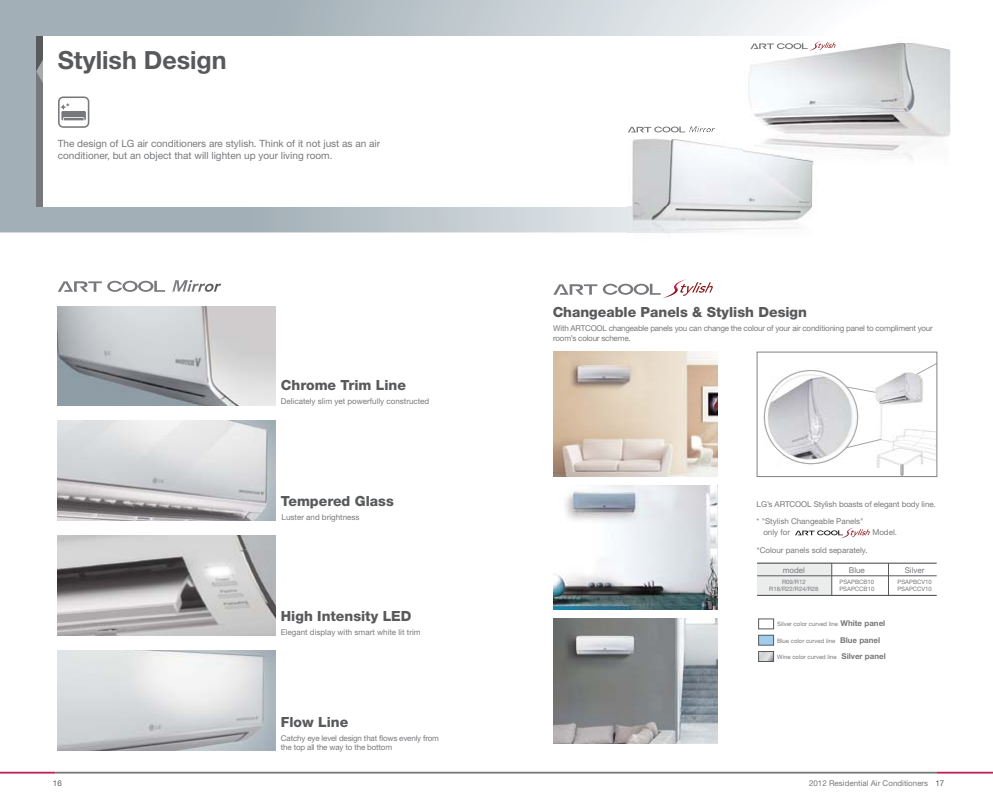
<style>
.page{position:relative;width:993px;height:808px;background:#fff}
.page>*{position:absolute;margin:0;border:0;box-sizing:border-box;transform-origin:0 0}
.t1{font:700 25px "Helvetica Neue LT Std";color:#58595b}
.t2{font:800 14px "Helvetica Neue LT Std";color:#58595b}
.t3{font:10px/12px "Helvetica Neue LT Std";color:#77787b}
.t4{font:8px/17.5px "Helvetica Neue LT Std";color:#77787b}
.t5{font:8px/10px "Helvetica Neue LT Std";letter-spacing:-.025em;color:#77787b}
.t6{font:8px/9px "Helvetica Neue LT Std";letter-spacing:-.02em;color:#77787b}
.t7{font:8px "Helvetica Neue LT Std";color:#58595b}
.t8{font:6px/7.2px "Helvetica Neue LT Std";color:#77787b}
.s1{font-weight:700;font-size:8px}
.s2{color:#58595b}
</style>
<div class="page">
<hr style="left:0;top:772px;width:56px;height:1px;background:#c41e55">
<hr style="left:56px;top:772px;width:881px;height:1px;background:#77787b">
<hr style="left:937px;top:772px;width:55px;height:1px;background:#c41e55">
<svg style="left:0;top:0;width:824px;height:232px;background:#b9c3c8"></svg>
<div style="left:36px;top:36px;width:956px;height:170px;background:#fff"></div>
<svg style="left:36px;top:36px;width:7px;height:170px"></svg>
<img style="left:553px;top:352px;width:164px;height:125px">
<img style="left:553px;top:485px;width:164px;height:125px">
<img style="left:553px;top:618px;width:164px;height:125px">
<div style="left:758px;top:635px;width:15px;height:10px;background:#a0cced"></div>
<div style="left:758px;top:635px;width:15px;height:10px;border:1px solid #58595b"></div>
<svg style="left:760px;top:653px;width:11px;height:7px"></svg>
<div style="left:758px;top:651px;width:15px;height:11px;border:1px solid #58595b"></div>
<div style="left:756px;top:563px;width:75px;height:32px;background:#ebecec"></div>
<hr style="left:756px;top:563px;width:180px;height:1px;background:#58595b">
<hr style="left:756px;top:576px;width:180px;height:1px;background:#58595b">
<hr style="left:756px;top:595px;width:180px;height:1px;background:#58595b">
<hr style="left:831px;top:563px;width:1px;height:32px;background:#58595b">
<hr style="left:888px;top:563px;width:1px;height:32px;background:#58595b">
<svg style="left:795px;top:527px;width:74px;height:12px"></svg>
<svg style="left:553px;top:279px;width:159px;height:19px"></svg>
<svg style="left:58px;top:281px;width:107px;height:11px"></svg>
<svg style="left:172px;top:280px;width:49px;height:12px"></svg>
<img style="left:743px;top:35px;width:208px;height:125px">
<svg style="left:750px;top:41px;width:85px;height:10px"></svg>
<svg style="left:628px;top:126px;width:86px;height:6px"></svg>
<img style="left:627px;top:139px;width:191px;height:94px">
<img style="left:743px;top:133px;width:75px;height:32px">
<img style="left:58px;top:651px;width:217px;height:99px">
<img style="left:58px;top:306px;width:217px;height:99px">
<img style="left:58px;top:536px;width:217px;height:99px">
<img style="left:58px;top:421px;width:217px;height:99px">
<svg style="left:58px;top:96px;width:31px;height:32px"></svg>
<img style="left:763px;top:370px;width:171px;height:98px">
<svg style="left:913px;top:364px;width:21px;height:11px"></svg>
<svg style="left:763px;top:446px;width:19px;height:22px"></svg>
<svg style="left:845px;top:439px;width:36px;height:9px"></svg>
<svg style="left:846px;top:387px;width:29px;height:7px"></svg>
<svg style="left:898px;top:464px;width:7px;height:11px"></svg>
<div style="left:756px;top:352px;width:180px;height:125px;border:1px solid #808284"></div>
<h1 class="t1" style="left:58px;top:51px;width:170px">Stylish Design</h1>
<p class="t3" style="left:58px;top:139px;width:323px">The design of LG air conditioners are stylish. Think of it not just as an air conditioner, but an object that will lighten up your living room.</p>
<h2 class="t2" style="left:281px;top:380px;width:126px">Chrome Trim Line</h2>
<p class="t4" style="left:281px;top:393px;width:150px">Delicately slim yet powerfully constructed</p>
<h2 class="t2" style="left:281px;top:496px;width:114px">Tempered Glass</h2>
<p class="t4" style="left:281px;top:509px;width:79px">Luster and brightness</p>
<h2 class="t2" style="left:281px;top:611px;width:132px">High Intensity LED</h2>
<p class="t4" style="left:281px;top:625px;width:141px">Elegant display with smart white lit trim</p>
<h2 class="t2" style="left:281px;top:717px;width:69px">Flow Line</h2>
<p class="t6" style="left:281px;top:734px;width:159px">Catchy eye level design that flows evenly from the top all the way to the bottom</p>
<h2 class="t2" style="left:552px;top:307px;width:256px">Changeable Panels &amp; Stylish Design</h2>
<p class="t5" style="left:553px;top:324px;width:381px">With ARTCOOL changeable panels you can change the colour of your air conditioning panel to compliment your room’s colour scheme.</p>
<p class="t4" style="left:756px;top:496px;width:181px">LG’s ARTCOOL Stylish boasts of elegant body line. * "Stylish Changeable Panels"</p>
<p class="t4" style="left:763px;top:525px;width:28px">only for</p>
<p class="t4" style="left:872px;top:525px;width:26px">Model.</p>
<p class="t4" style="left:756px;top:542px;width:112px">*Colour panels sold separately.</p>
<p class="t4" style="left:782px;top:562px;width:24px">model</p>
<p class="t8" style="left:769px;top:579px;width:51px;text-align:center">R09/R12<br>R18/R22/R24/R28</p>
<p class="t8" style="left:839px;top:579px;width:36px">PSAPBCB10<br>PSAPCCB10</p>
<p class="t8" style="left:897px;top:579px;width:36px">PSAPBCV10<br>PSAPCCV10</p>
<p class="t4" style="left:848px;top:562px;width:17px">Blue</p>
<p class="t4" style="left:904px;top:562px;width:21px">Silver</p>
<p class="t8" style="left:777px;top:621px;width:110px">Silver color curved line <span class="s1">White panel</span></p>
<p class="t8" style="left:777px;top:637px;width:104px">Blue color curved line <span class="s1">Blue panel</span></p>
<p class="t8" style="left:777px;top:654px;width:110px">Wine color curved line <span class="s1">Silver panel</span></p>
<p class="t7" style="left:53px;top:780px;width:10px">16</p>
<p class="t4" style="left:808px;top:775px;width:137px">2012 Residential Air Conditioners <span class="s2">17</span></p>
</div>
